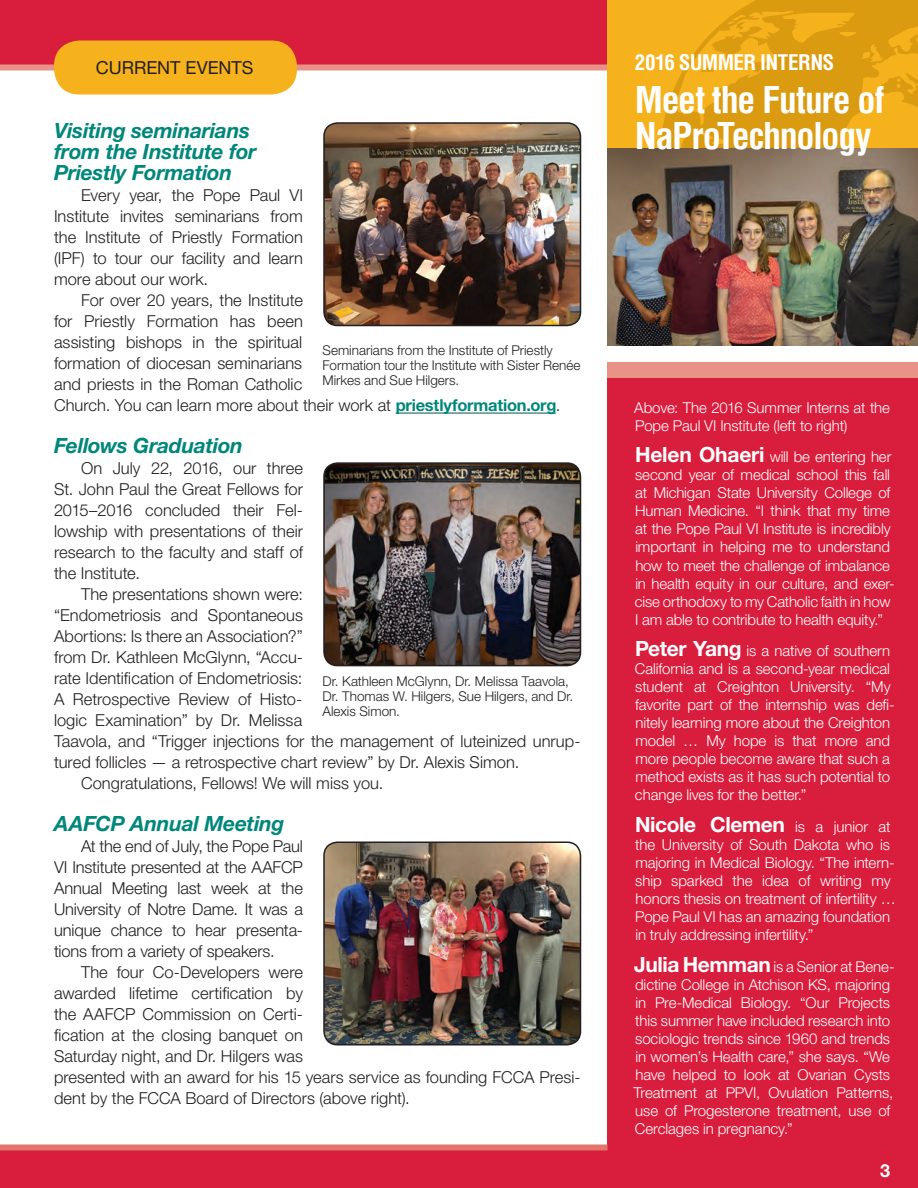
<style>
.page{position:relative;width:918px;height:1188px;background:#fff}
.page>*{position:absolute;margin:0;border:0;box-sizing:border-box;transform-origin:0 0}
.t1{font:700 condensed 36px/36px "Helvetica";letter-spacing:-.035em;color:#fff}
.t2{font:italic 700 21px/21px "Helvetica Neue";letter-spacing:-.015em;color:#00877b}
.t3{font:700 21px "Helvetica Neue";letter-spacing:-.02em;color:#fff}
.t4{font:700 condensed 21px "Helvetica";letter-spacing:-.03em;color:#fff}
.t5{font:18px "Helvetica Neue";color:#231f20}
.t6{font:700 18px "Helvetica Neue";color:#fff}
.t7{font:300 16.5px/21px "Helvetica Neue";color:#231f20;text-align:justify}
.t8{font:300 15px/18px "Helvetica Neue";letter-spacing:-.005em;color:#fff}
.t9{font:300 13.5px/15px "Helvetica Neue";color:#231f20}
.s1{font-weight:700;color:#00877b}
.s2{font-weight:700;font-size:21px}
.s3{font-weight:300;font-size:15px}
</style>
<div class="page">
<div style="left:0;top:0;width:608px;height:68px;background:#d81d3d"></div>
<div style="left:0;top:64px;width:918px;height:6px;background:#e99388"></div>
<div style="left:608px;top:0;width:310px;height:1188px;background:#d81d3d"></div>
<div style="left:608px;top:0;width:310px;height:223px;background:#f6b21c"></div>
<img style="left:660px;top:0;width:258px;height:148px">
<hr style="left:396px;top:413px;width:160px;height:1px;background:#00544c">
<div style="left:0;top:1148px;width:918px;height:40px;background:#d81d3d"></div>
<div style="left:54px;top:40px;width:243px;height:54px;background:#f6b21c;border-radius:26px"></div>
<div style="left:0;top:1144px;width:608px;height:6px;background:#e4756c"></div>
<img style="left:608px;top:148px;width:310px;height:198px">
<div style="left:608px;top:346px;width:310px;height:16px;background:#fff"></div>
<div style="left:608px;top:362px;width:310px;height:16px;background:#e99388"></div>
<img style="left:325px;top:464px;width:255px;height:202px">
<div style="left:323px;top:462px;width:258px;height:204px;border:2px solid #231f20;border-radius:14px"></div>
<img style="left:324px;top:842px;width:256px;height:201px">
<div style="left:323px;top:842px;width:258px;height:204px;border:2px solid #231f20;border-radius:14px"></div>
<img style="left:325px;top:124px;width:255px;height:202px">
<div style="left:323px;top:122px;width:258px;height:204px;border:2px solid #231f20;border-radius:14px"></div>
<p class="t5" style="left:96px;top:57px;width:159px">CURRENT EVENTS</p>
<p class="t2" style="left:54px;top:120px;width:204px">Visiting seminarians from the Institute for<br>Priestly Formation</p>
<p class="t7" style="left:54px;top:184px;width:251px;text-indent:27px">Every year, the Pope Paul VI Institute invites seminarians from the Institute of Priestly Formation (IPF) to tour our facility and learn more about our work.</p>
<p class="t7" style="left:54px;top:289px;width:508px;text-align:left;text-indent:27px">For over 20 years, the Institute<br>for Priestly Formation has been<br>assisting bishops in the spiritual<br>formation of diocesan seminarians<br>and priests in the Roman Catholic<br>Church. You can learn more about their work at <span class="s1">priestlyformation.org</span>.</p>
<p class="t2" style="left:54px;top:435px;width:191px">Fellows Graduation</p>
<p class="t7" style="left:54px;top:457px;width:251px;text-indent:27px">On July 22, 2016, our three St. John Paul the Great Fellows for 2015–2016 concluded their Fel&shy;lowship with presentations of their research to the faculty and staff of the Institute.</p>
<p class="t7" style="left:81px;top:583px;width:223px">The presentations shown were:</p>
<p class="t7" style="left:54px;top:604px;width:251px">“Endometriosis and Spontaneous</p>
<p class="t7" style="left:54px;top:625px;width:250px">Abortions: Is there an Association?”</p>
<p class="t7" style="left:54px;top:646px;width:251px">from Dr. Kathleen McGlynn, “Accu-</p>
<p class="t7" style="left:54px;top:667px;width:250px">rate Identification of Endometriosis:</p>
<p class="t7" style="left:54px;top:688px;width:250px">A Retrospective Review of Histo-</p>
<p class="t7" style="left:54px;top:709px;width:250px">logic Examination” by Dr. Melissa</p>
<p class="t7" style="left:54px;top:730px;width:528px">Taavola, and “Trigger injections for the management of luteinized unrup-</p>
<p class="t7" style="left:54px;top:751px;width:467px">tured follicles — a retrospective chart review” by Dr. Alexis Simon.</p>
<p class="t7" style="left:81px;top:772px;width:304px">Congratulations, Fellows! We will miss you.</p>
<p class="t2" style="left:54px;top:813px;width:232px">AAFCP Annual Meeting</p>
<p class="t7" style="left:54px;top:835px;width:251px;text-indent:27px">At the end of July, the Pope Paul VI Institute presented at the AAFCP Annual Meeting last week at the University of Notre Dame. It was a unique chance to hear presenta&shy;tions from a variety of speakers.</p>
<p class="t7" style="left:54px;top:961px;width:528px;text-align:left;text-indent:27px">The four Co-Developers were<br>awarded lifetime certification by<br>the AAFCP Commission on Certi-<br>fication at the closing banquet on<br>Saturday night, and Dr. Hilgers was<br>presented with an award for his 15 years service as founding FCCA Presi&shy;dent by the FCCA Board of Directors (above right).</p>
<p class="t9" style="left:322px;top:342px;width:260px">Seminarians from the Institute of Priestly<br>Formation tour the Institute with Sister Renée<br>Mirkes and Sue Hilgers.</p>
<p class="t9" style="left:322px;top:673px;width:252px">Dr. Kathleen McGlynn, Dr. Melissa Taavola,<br>Dr. Thomas W. Hilgers, Sue Hilgers, and Dr.<br>Alexis Simon.</p>
<p class="t4" style="left:635px;top:48px;width:201px">2016 SUMMER INTERNS</p>
<h1 class="t1" style="left:635px;top:81px;width:251px">Meet the Future of<br>NaProTechnology</h1>
<p class="t8" style="left:634px;top:398px;width:257px">Above: The 2016 Summer Interns at the<br>Pope Paul VI Institute (left to right)</p>
<p class="t8" style="left:635px;top:448px;width:261px"><span class="s2">Helen Ohaeri</span> will be entering her second year of medical school this fall at Michigan State University College of Human Medicine. “I think that my time at the Pope Paul VI Institute is incredibly important in helping me to understand how to meet the challenge of imbalance in health equity in our culture, and exer&shy;cise orthodoxy to my Catholic faith in how I am able to contribute to health equity.”</p>
<p class="t8" style="left:635px;top:642px;width:261px"><span class="s2">Peter Yang</span> is a native of southern California and is a second-year medical student at Creighton University. “My favorite part of the internship was defi&shy;nitely learning more about the Creighton model … My hope is that more and more people become aware that such a method exists as it has such potential to change lives for the better.”</p>
<p class="t3" style="left:635px;top:811px;width:257px">Nicole Clemen <span class="s3">is a junior at</span></p>
<p class="t8" style="left:635px;top:835px;width:262px">the University of South Dakota who is majoring in Medical Biology. “The intern&shy;ship sparked the idea of writing my honors thesis on treatment of infertility … Pope Paul VI has an amazing foundation in truly addressing infertility.”</p>
<p class="t8" style="left:633px;top:957px;width:263px"><span class="s2">Julia Hemman</span> is a Senior at Bene&shy;dictine College in Atchison KS, majoring in Pre-Medical Biology. “Our Projects this summer have included research into sociologic trends since 1960 and trends in women’s Health care,” she says. “We have helped to look at Ovarian Cysts Treatment at PPVI, Ovulation Patterns, use of Progesterone treatment, use of Cerclages in pregnancy.”</p>
<p class="t6" style="left:880px;top:1159px;width:12px">3</p>
</div>
